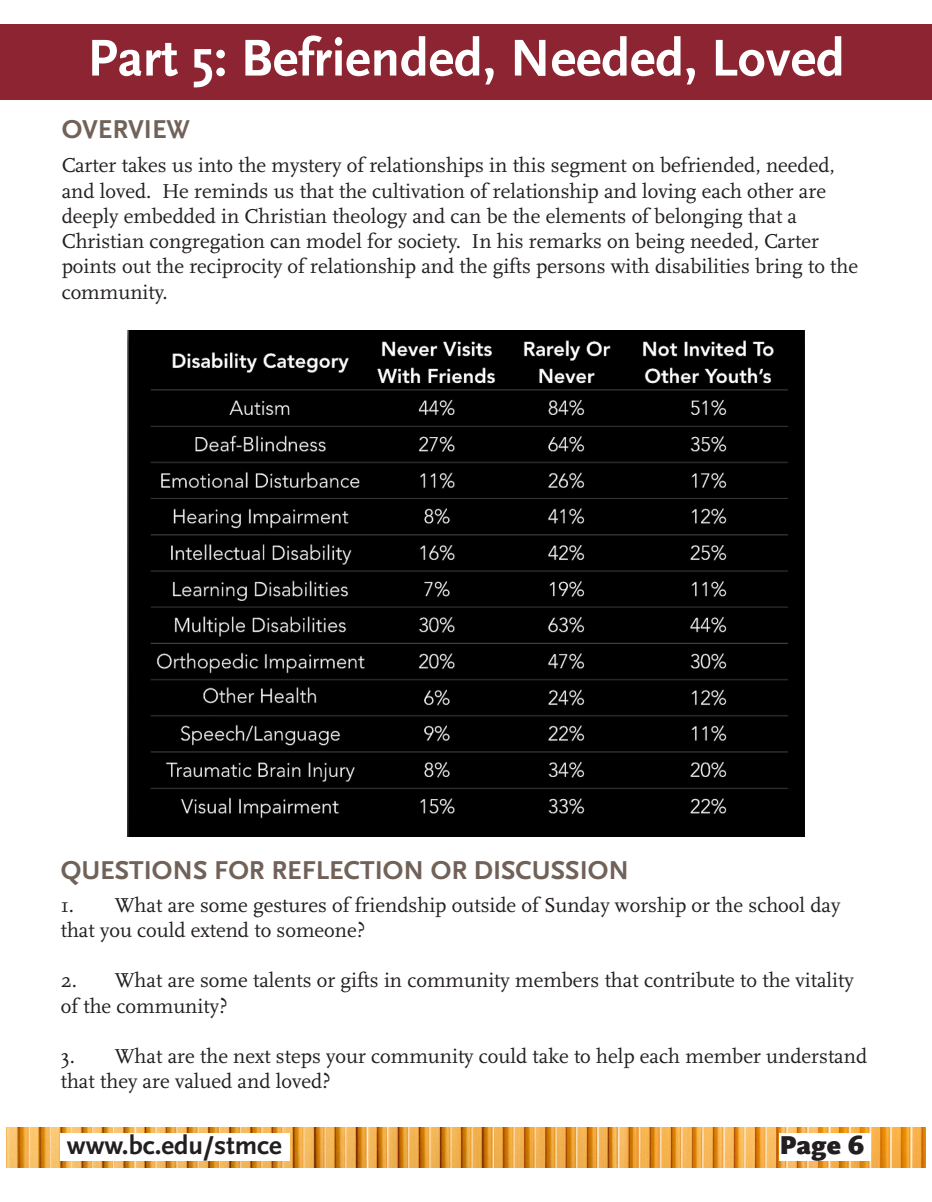
<style>
.page{position:relative;width:932px;height:1202px;background:#fff}
.page>*{position:absolute;margin:0;border:0;box-sizing:border-box;transform-origin:0 0}
.t1{font:700 54px "Scala Sans OT";color:#fff}
.t2{font:700 27px "Scala Sans OT";color:#716259}
.t3{font:700 27px "Scala Sans OT";color:#231f20}
.t4{font:900 27px "Scala Sans OT";color:#231f20}
.t5{font:21px/25.2px "Scala OT";color:#231f20}
</style>
<div class="page">
<div style="left:0;top:24px;width:932px;height:75px;background:#8d2431"></div>
<img style="left:7px;top:1127px;width:918px;height:40px">
<div style="left:779px;top:1133px;width:92px;height:27px;background:#fff"></div>
<div style="left:61px;top:1133px;width:229px;height:27px;background:#fff"></div>
<img style="left:128px;top:330px;width:676px;height:506px">
<p class="t1" style="left:87px;top:28px;width:758px">Part 5: Befriended, Needed, Loved</p>
<p class="t2" style="left:62px;top:114px;width:130px">OVERVIEW</p>
<p class="t5" style="left:62px;top:153px;width:798px">Carter takes us into the mystery of relationships in this segment on befriended, needed, and loved. He reminds us that the cultivation of relationship and loving each other are deeply embedded in Christian theology and can be the elements of belonging that a Christian congregation can model for society. In his remarks on being needed, Carter points out the reciprocity of relationship and the gifts persons with disabilities bring to the community.</p>
<p class="t2" style="left:61px;top:855px;width:569px">QUESTIONS FOR REFLECTION OR DISCUSSION</p>
<p class="t5" style="left:61px;top:892px;width:781px">1. What are some gestures of friendship outside of Sunday worship or the school day that you could extend to someone?</p>
<p class="t5" style="left:61px;top:968px;width:794px">2. What are some talents or gifts in community members that contribute to the vitality of the community?</p>
<p class="t5" style="left:61px;top:1044px;width:808px">3. What are the next steps your community could take to help each member understand that they are valued and loved?</p>
<p class="t3" style="left:67px;top:1130px;width:216px">www.bc.edu/stmce</p>
<p class="t4" style="left:779px;top:1130px;width:86px">Page 6</p>
</div>
